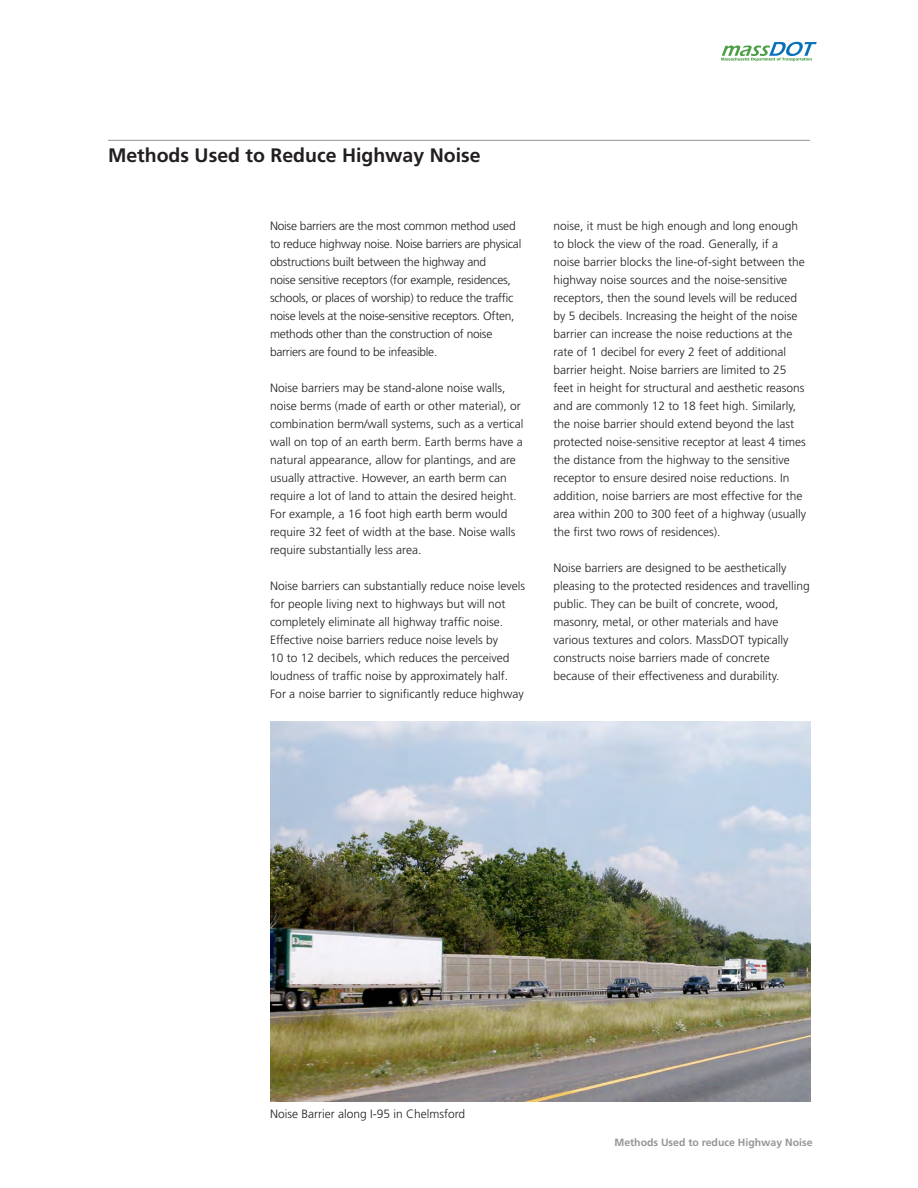
<style>
.page{position:relative;width:918px;height:1188px;background:#fff}
.page>*{position:absolute;margin:0;border:0;box-sizing:border-box;transform-origin:0 0}
.t1{font:700 19.5px "Frutiger LT Std";color:#231f20}
.Body_Text{font:300 12px/18px "Frutiger LT Std";color:#231f20}
.Body_Text-2{font:300 12px/18px "Frutiger LT Std";letter-spacing:-.02em;color:#231f20}
.t2{font:700 10.5px "Frutiger LT Std";color:#939598}
</style>
<div class="page">
<hr style="left:108px;top:140px;width:702px;height:1px;background:#939598">
<img style="left:270px;top:721px;width:541px;height:380px">
<svg style="left:721px;top:42px;width:96px;height:19px"></svg>
<p class="t1" style="left:108px;top:144px;width:374px">Methods Used to Reduce Highway Noise</p>
<p class="Body_Text-2" style="left:270px;top:217px;width:253px">Noise barriers are the most common method used to reduce highway noise. Noise barriers are physical obstructions built between the highway and<br>noise sensitive receptors (for example, residences, schools, or places of worship) to reduce the traffic noise levels at the noise-sensitive receptors. Often, methods other than the construction of noise barriers are found to be infeasible.</p>
<p class="Body_Text" style="left:270px;top:379px;width:255px">Noise barriers may be stand-alone noise walls, noise berms (made of earth or other material), or combination berm/wall systems, such as a vertical wall on top of an earth berm. Earth berms have a natural appearance, allow for plantings, and are usually attractive. However, an earth berm can require a lot of land to attain the desired height.</p>
<p class="Body_Text" style="left:270px;top:505px;width:247px">For example, a 16 foot high earth berm would require 32 feet of width at the base. Noise walls require substantially less area.</p>
<p class="Body_Text" style="left:270px;top:577px;width:257px">Noise barriers can substantially reduce noise levels for people living next to highways but will not completely eliminate all highway traffic noise.<br>Effective noise barriers reduce noise levels by<br>10 to 12 decibels, which reduces the perceived loudness of traffic noise by approximately half.</p>
<p class="Body_Text" style="left:270px;top:685px;width:255px">For a noise barrier to significantly reduce highway</p>
<p class="Body_Text" style="left:554px;top:217px;width:254px">noise, it must be high enough and long enough to block the view of the road. Generally, if a noise barrier blocks the line-of-sight between the highway noise sources and the noise-sensitive receptors, then the sound levels will be reduced by 5 decibels. Increasing the height of the noise barrier can increase the noise reductions at the rate of 1 decibel for every 2 feet of additional barrier height. Noise barriers are limited to 25 feet in height for structural and aesthetic reasons and are commonly 12 to 18 feet high. Similarly, the noise barrier should extend beyond the last protected noise-sensitive receptor at least 4 times the distance from the highway to the sensitive receptor to ensure desired noise reductions. In addition, noise barriers are most effective for the area within 200 to 300 feet of a highway (usually the first two rows of residences).</p>
<p class="Body_Text" style="left:554px;top:559px;width:258px">Noise barriers are designed to be aesthetically pleasing to the protected residences and travelling public. They can be built of concrete, wood, masonry, metal, or other materials and have various textures and colors. MassDOT typically constructs noise barriers made of concrete because of their effectiveness and durability.</p>
<p class="Body_Text" style="left:270px;top:1105px;width:197px">Noise Barrier along I-95 in Chelmsford</p>
<p class="t2" style="left:614px;top:1137px;width:200px">Methods Used to reduce Highway Noise</p>
</div>
